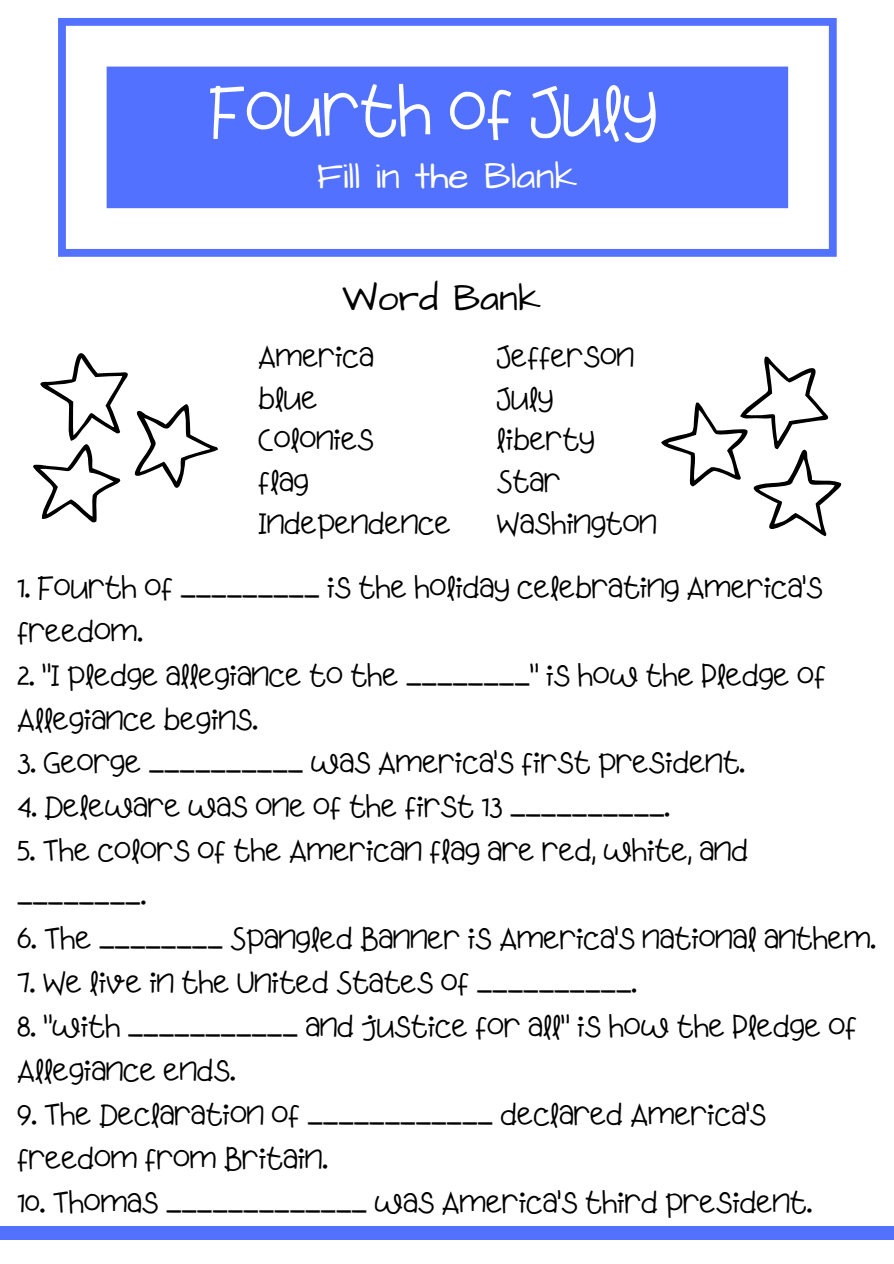
<style>
.page{position:relative;width:894px;height:1264px;background:#fff}
.page>*{position:absolute;margin:0;border:0;box-sizing:border-box;transform-origin:0 0}
.t1{font:67.5px "Apple Juice";color:#fff}
.t2{font:37.5px "Architects Daughter";color:#fff}
.t3{font:37.5px "Architects Daughter";color:#000}
.t4{font:30px/41.7px "Apple Juice";color:#000}
</style>
<div class="page">
<svg style="left:58px;top:18px;width:778px;height:239px;fill:#5271ff"></svg>
<svg style="left:33px;top:353px;width:185px;height:170px"></svg>
<div style="left:0;top:1225px;width:893px;height:14px;background:#5271ff"></div>
<svg style="left:661px;top:356px;width:181px;height:181px"></svg>
<h1 class="t1" style="left:208px;top:73px;width:450px">Fourth of July</h1>
<p class="t2" style="left:317px;top:150px;width:262px">Fill in the Blank</p>
<p class="t3" style="left:342px;top:273px;width:200px">Word Bank</p>
<p class="t4" style="left:258px;top:336px;width:194px">America<br>blue<br>Colonies<br>flag<br>Independence</p>
<p class="t4" style="left:496px;top:336px;width:161px">Jefferson<br>July liberty<br>Star<br>Washington</p>
<p class="t4" style="left:17px;top:566px;width:806px;line-height:44px">1. Fourth of _________ is the holiday celebrating America's freedom.</p>
<p class="t4" style="left:17px;top:654px;width:810px;line-height:44px">2. "I pledge allegiance to the ________" is how the Pledge of<br>Allegiance begins.</p>
<p class="t4" style="left:17px;top:743px;width:729px">3. George __________ was America's first president.</p>
<p class="t4" style="left:17px;top:786px;width:654px">4. Deleware was one of the first 13 __________.</p>
<p class="t4" style="left:17px;top:829px;width:732px;line-height:44px">5. The colors of the American flag are red, white, and ________.</p>
<p class="t4" style="left:17px;top:918px;width:860px">6. The ________ Spangled Banner is America's national anthem.</p>
<p class="t4" style="left:17px;top:962px;width:621px">7. We live in the United States of __________.</p>
<p class="t4" style="left:17px;top:1005px;width:841px;line-height:44px">8. "with ___________ and justice for all" is how the Pledge of<br>Allegiance ends.</p>
<p class="t4" style="left:17px;top:1093px;width:750px;line-height:44px">9. The Declaration of ____________ declared America's freedom from Britain.</p>
<p class="t4" style="left:17px;top:1182px;width:796px">10. Thomas _____________ was America's third president.</p>
</div>
